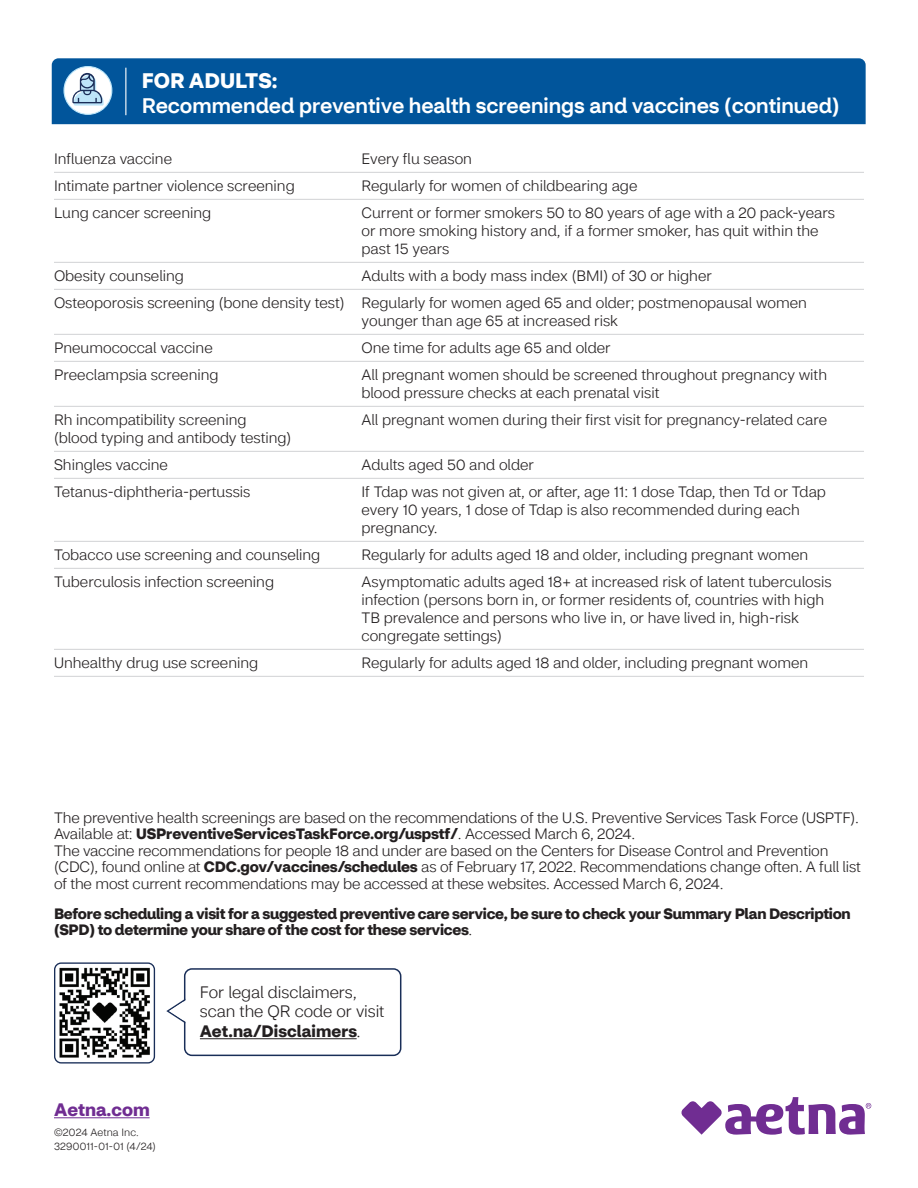
<style>
.page{position:relative;width:918px;height:1188px;background:#fff}
.page>*{position:absolute;margin:0;border:0;box-sizing:border-box;transform-origin:0 0}
.t1{font:500 21px "CVS Health Sans";color:#fff}
.t2{font:700 21px "CVS Health Sans";color:#fff}
.t3{font:700 18px "CVS Health Sans";color:#702d92}
.t4{font:300 16.5px/19.5px "CVS Health Sans";letter-spacing:-.005em;color:#231f20}
.t5{font:300 15px/18px "CVS Health Sans";color:#231f20}
.t6{font:700 15px/16.5px "CVS Health Sans";letter-spacing:-.02em;color:#231f20}
.t7{font:300 10.5px "CVS Health Sans";letter-spacing:.015em;color:#231f20}
.s1{font-weight:700}
.s2{font-weight:300}
</style>
<div class="page">
<div style="left:52px;top:58px;width:814px;height:66px;background:#01559b"></div>
<div style="left:64px;top:67px;width:48px;height:47px;background:#fff;border-radius:50%"></div>
<div style="left:63px;top:66px;width:49px;height:49px;border:1px solid #bce6fa;border-radius:50%"></div>
<svg style="left:72px;top:73px;width:32px;height:33px"></svg>
<hr style="left:125px;top:68px;width:1px;height:47px;background:#fff">
<hr style="left:54px;top:172px;width:810px;height:1px;background:#d1d2d4">
<hr style="left:54px;top:199px;width:810px;height:1px;background:#d1d2d4">
<hr style="left:54px;top:262px;width:810px;height:1px;background:#d1d2d4">
<hr style="left:54px;top:289px;width:810px;height:1px;background:#d1d2d4">
<hr style="left:54px;top:334px;width:810px;height:1px;background:#d1d2d4">
<hr style="left:54px;top:361px;width:810px;height:1px;background:#d1d2d4">
<hr style="left:54px;top:406px;width:810px;height:1px;background:#d1d2d4">
<hr style="left:54px;top:451px;width:810px;height:1px;background:#d1d2d4">
<hr style="left:54px;top:478px;width:810px;height:1px;background:#d1d2d4">
<hr style="left:54px;top:541px;width:810px;height:1px;background:#d1d2d4">
<hr style="left:54px;top:568px;width:810px;height:1px;background:#d1d2d4">
<hr style="left:54px;top:649px;width:810px;height:1px;background:#d1d2d4">
<hr style="left:54px;top:676px;width:810px;height:1px;background:#d1d2d4">
<div style="left:184px;top:968px;width:217px;height:88px;border:2px solid #192e58;border-radius:7px"></div>
<svg style="left:166px;top:997px;width:21px;height:28px"></svg>
<img style="left:56px;top:964px;width:96px;height:96px">
<div style="left:54px;top:962px;width:101px;height:102px;border:1px solid #192e58;border-radius:7px"></div>
<hr style="left:200px;top:1038px;width:157px;height:1px;background:#231f20">
<svg style="left:681px;top:1097px;width:190px;height:38px"></svg>
<hr style="left:54px;top:1117px;width:96px;height:1px;background:#702d92">
<h1 class="t2" style="left:142px;top:67px;width:137px">FOR ADULTS:</h1>
<h1 class="t1" style="left:142px;top:93px;width:699px">Recommended preventive health screenings and vaccines (continued)</h1>
<p class="t5" style="left:54px;top:150px;width:120px">Influenza vaccine</p>
<p class="t5" style="left:362px;top:150px;width:112px">Every flu season</p>
<p class="t5" style="left:54px;top:177px;width:242px">Intimate partner violence screening</p>
<p class="t5" style="left:362px;top:177px;width:277px">Regularly for women of childbearing age</p>
<p class="t5" style="left:54px;top:204px;width:159px">Lung cancer screening</p>
<p class="t5" style="left:362px;top:204px;width:475px">Current or former smokers 50 to 80 years of age with a 20 pack-years or more smoking history and, if a former smoker, has quit within the past 15 years</p>
<p class="t5" style="left:54px;top:267px;width:132px">Obesity counseling</p>
<p class="t5" style="left:362px;top:267px;width:352px">Adults with a body mass index (BMI) of 30 or higher</p>
<p class="t5" style="left:54px;top:294px;width:292px">Osteoporosis screening (bone density test)</p>
<p class="t5" style="left:362px;top:294px;width:447px">Regularly for women aged 65 and older; postmenopausal women younger than age 65 at increased risk</p>
<p class="t5" style="left:54px;top:339px;width:160px">Pneumococcal vaccine</p>
<p class="t5" style="left:362px;top:339px;width:251px">One time for adults age 65 and older</p>
<p class="t5" style="left:54px;top:366px;width:166px">Preeclampsia screening</p>
<p class="t5" style="left:362px;top:366px;width:467px">All pregnant women should be screened throughout pregnancy with blood pressure checks at each prenatal visit</p>
<p class="t5" style="left:54px;top:411px;width:239px">Rh incompatibility screening (blood typing and antibody testing)</p>
<p class="t5" style="left:362px;top:411px;width:467px">All pregnant women during their first visit for pregnancy-related care</p>
<p class="t5" style="left:54px;top:456px;width:116px">Shingles vaccine</p>
<p class="t5" style="left:362px;top:456px;width:174px">Adults aged 50 and older</p>
<p class="t5" style="left:54px;top:483px;width:198px">Tetanus-diphtheria-pertussis</p>
<p class="t5" style="left:362px;top:483px;width:466px">If Tdap was not given at, or after, age 11: 1 dose Tdap, then Td or Tdap every 10 years, 1 dose of Tdap is also recommended during each pregnancy.</p>
<p class="t5" style="left:54px;top:546px;width:268px">Tobacco use screening and counseling</p>
<p class="t5" style="left:362px;top:546px;width:448px">Regularly for adults aged 18 and older, including pregnant women</p>
<p class="t5" style="left:54px;top:573px;width:222px">Tuberculosis infection screening</p>
<p class="t5" style="left:362px;top:573px;width:472px">Asymptomatic adults aged 18+ at increased risk of latent tuberculosis infection (persons born in, or former residents of, countries with high TB prevalence and persons who live in, or have lived in, high-risk congregate settings)</p>
<p class="t5" style="left:54px;top:654px;width:206px">Unhealthy drug use screening</p>
<p class="t5" style="left:362px;top:654px;width:448px">Regularly for adults aged 18 and older, including pregnant women</p>
<p class="t5" style="left:54px;top:809px;width:806px;line-height:16.5px">The preventive health screenings are based on the recommendations of the U.S. Preventive Services Task Force (USPTF).<br>Available at: <span class="s1">USPreventiveServicesTaskForce.org/uspstf/</span>. Accessed March 6, 2024.</p>
<p class="t5" style="left:54px;top:842px;width:808px;line-height:16.5px">The vaccine recommendations for people 18 and under are based on the Centers for Disease Control and Prevention (CDC), found online at <span class="s1">CDC.gov/vaccines/schedules</span> as of February 17, 2022. Recommendations change often. A full list of the most current recommendations may be accessed at these websites. Accessed March 6, 2024.</p>
<p class="t6" style="left:54px;top:905px;width:798px">Before scheduling a visit for a suggested preventive care service, be sure to check your Summary Plan Description (SPD) to determine your share of the cost for these services<span class="s2">.</span></p>
<p class="t3" style="left:54px;top:1098px;width:97px">Aetna.com</p>
<p class="t7" style="left:54px;top:1126px;width:86px">©2024 Aetna Inc.</p>
<p class="t7" style="left:54px;top:1140px;width:103px">3290011-01-01 (4/24)</p>
<p class="t4" style="left:200px;top:982px;width:186px">For legal disclaimers, scan the QR code or visit<br><span class="s1">Aet.na/Disclaimers</span>.</p>
</div>
